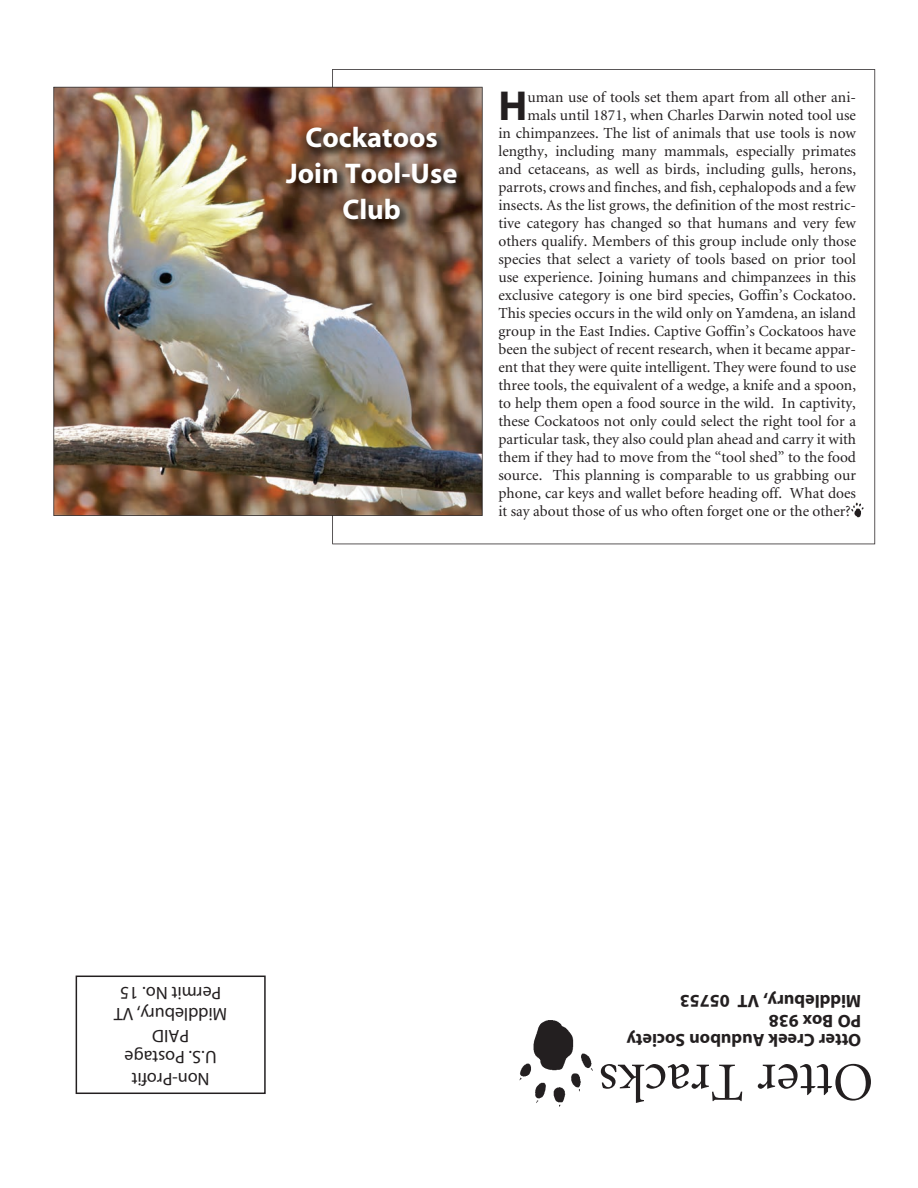
<style>
.page{position:relative;width:918px;height:1188px;background:#fff}
.page>*{position:absolute;margin:0;border:0;box-sizing:border-box;transform-origin:0 0}
.t1{font:54px "Minion";color:#231f20}
.t2{font:700 42.15px "Myriad";color:#231f20}
.t3{font:700 28.5px/36px "Myriad";color:#fff;text-align:center}
.t4{font:700 18px/19.5px "Myriad";color:#231f20}
.t5{font:18px/21.6px "Myriad";color:#231f20;text-align:center}
.t6{font:15.3px/18px "Minion";color:#231f20;text-align:right}
.s1{color:#fff}
</style>
<div class="page">
<svg style="left:332px;top:69px;width:543px;height:475px"></svg>
<svg style="left:76px;top:976px;width:190px;height:118px"></svg>
<img style="left:519px;top:1020px;width:74px;height:87px">
<img style="left:53px;top:87px;width:430px;height:429px">
<img style="left:852px;top:503px;width:12px;height:14px">
<img style="left:283px;top:123px;width:187px;height:109px">
<h3 class="t3" style="left:286px;top:120px;width:173px">Cockatoos<br>Join Tool-Use<br>Club</h3>
<p class="t6" style="left:498px;top:88px;width:359px">uman use of tools set them apart from all other ani&shy;mals until 1871, when Charles Darwin noted tool use<br>in chimpanzees. The list of animals that use tools is now lengthy, including many mammals, especially primates and cetaceans, as well as birds, including gulls, herons, parrots, crows and finches, and fish, cephalopods and a few insects. As the list grows, the definition of the most restric&shy;tive category has changed so that humans and very few others qualify. Members of this group include only those species that select a variety of tools based on prior tool use experience. Joining humans and chimpanzees in this exclusive category is one bird species, Goffin’s Cockatoo.<br>This species occurs in the wild only on Yamdena, an island group in the East Indies. Captive Goffin’s Cockatoos have been the subject of recent research, when it became appar&shy;ent that they were quite intelligent. They were found to use three tools, the equivalent of a wedge, a knife and a spoon, to help them open a food source in the wild. In captivity, these Cockatoos not only could select the right tool for a particular task, they also could plan ahead and carry it with them if they had to move from the “tool shed” to the food source. This planning is comparable to us grabbing our phone, car keys and wallet before heading off. What does it say about those of us who often forget one or the other?<span class="s1">?</span></p>
<h2 class="t2" style="left:498px;top:84px;width:30px">H</h2>
<p class="t5" style="left:227px;top:1089px;width:115px;rotate:-180deg">Non-Profit<br>U.S. Postage<br>PAID<br>Middlebury, VT<br>Permit No. 15</p>
<p class="t4" style="left:861px;top:1050px;width:236px;rotate:-180deg">Otter Creek Audubon Society<br>PO Box 938<br>Middlebury, VT 05753</p>
<h1 class="t1" style="left:873px;top:1109px;width:275px;rotate:-180deg">Otter Tracks</h1>
</div>
